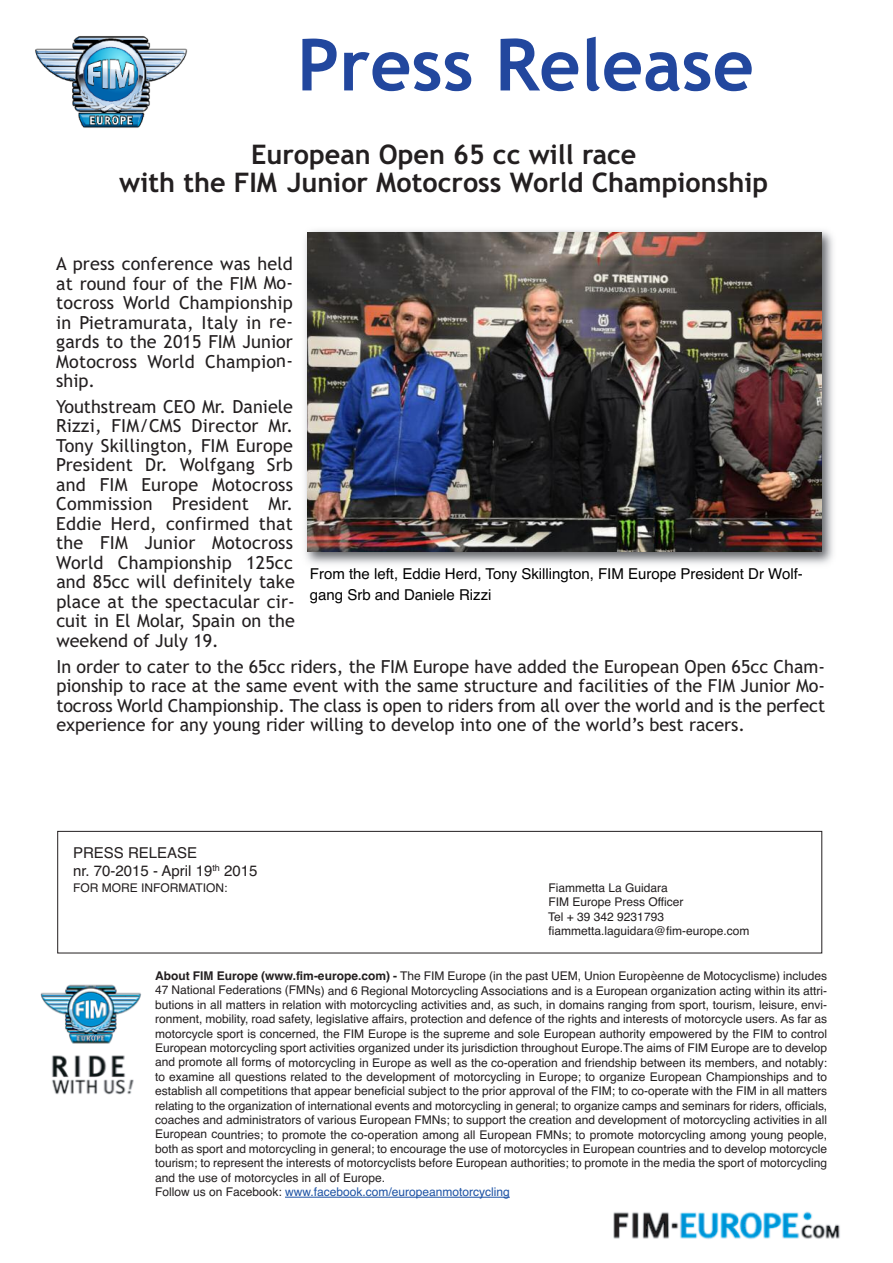
<style>
.page{position:relative;width:893px;height:1263px;background:#fff}
.page>*{position:absolute;margin:0;border:0;box-sizing:border-box;transform-origin:0 0}
.t1{font:700 72px "Trebuchet MS";color:#22479e}
.t2{font:700 27px/27.6px "Trebuchet MS";color:#231f20;text-align:center}
.t3{font:18px/19.5px "Trebuchet MS";color:#231f20;text-align:justify}
.t4{font:15px "Helvetica";color:#000}
.t5{font:15px/18px "Helvetica";color:#231f20}
.t6{font:12px/14.4px "Helvetica";color:#231f20}
.s1{font-weight:700}
.s2{color:#1c52a4}
</style>
<div class="page">
<img style="left:35px;top:36px;width:153px;height:92px">
<img style="left:305px;top:230px;width:528px;height:334px">
<img style="left:308px;top:233px;width:513px;height:318px">
<img style="left:613px;top:1211px;width:227px;height:29px">
<hr style="left:285px;top:1197px;width:225px;height:1px;background:#1c52a4">
<div style="left:57px;top:831px;width:765px;height:122px;border:1px solid #231f20"></div>
<img style="left:40px;top:984px;width:101px;height:60px">
<img style="left:52px;top:1055px;width:82px;height:40px">
<h1 class="t1" style="left:297px;top:24px;width:458px">Press Release</h1>
<h2 class="t2" style="left:119px;top:141px;width:650px">European Open 65 cc will race<br>with the FIM Junior Motocross World Championship</h2>
<h3 class="t3" style="left:56px;top:254px;width:238px">A press conference was held at round four of the FIM Mo&shy;tocross World Championship in Pietramurata, Italy in re&shy;gards to the 2015 FIM Junior Motocross World Champion&shy;ship.</h3>
<p class="t3" style="left:56px;top:397px;width:240px">Youthstream CEO Mr. Daniele Rizzi, FIM/CMS Director Mr.<br>Tony Skillington, FIM Europe President Dr. Wolfgang Srb and FIM Europe Motocross Commission President Mr.<br>Eddie Herd, confirmed that the FIM Junior Motocross World Championship 125cc and 85cc will definitely take place at the spectacular cir&shy;cuit in El Molar, Spain on the weekend of July 19.</p>
<p class="t3" style="left:56px;top:657px;width:770px">In order to cater to the 65cc riders, the FIM Europe have added the European Open 65cc Cham&shy;pionship to race at the same event with the same structure and facilities of the FIM Junior Mo&shy;tocross World Championship. The class is open to riders from all over the world and is the perfect experience for any young rider willing to develop into one of the world’s best racers.</p>
<p class="t4" style="left:310px;top:565px;width:494px">From the left, Eddie Herd, Tony Skillington, FIM Europe President Dr Wolf-</p>
<p class="t5" style="left:73px;top:844px;width:186px">PRESS RELEASE<br>nr. 70-2015 - April 19<sup>th</sup> 2015</p>
<p class="t6" style="left:73px;top:880px;width:156px">FOR MORE INFORMATION:</p>
<p class="t6" style="left:548px;top:880px;width:203px">Fiammetta La Guidara<br>FIM Europe Press Officer<br>Tel + 39 342 9231793 fiammetta.laguidara@fim-europe.com</p>
<p class="t6" style="left:155px;top:969px;width:674px"><span class="s1">About FIM Europe (www.fim-europe.com) -</span> The FIM Europe (in the past UEM, Union Europèenne de Motocyclisme) includes 47 National Federations (FMNs) and 6 Regional Motorcycling Associations and is a European organization acting within its attri&shy;butions in all matters in relation with motorcycling activities and, as such, in domains ranging from sport, tourism, leisure, envi&shy;ronment, mobility, road safety, legislative affairs, protection and defence of the rights and interests of motorcycle users. As far as motorcycle sport is concerned, the FIM Europe is the supreme and sole European authority empowered by the FIM to control European motorcycling sport activities organized under its jurisdiction throughout Europe.The aims of FIM Europe are to develop and promote all forms of motorcycling in Europe as well as the co-operation and friendship between its members, and notably: to examine all questions related to the development of motorcycling in Europe; to organize European Championships and to establish all competitions that appear beneficial subject to the prior approval of the FIM; to co-operate with the FIM in all matters relating to the organization of international events and motorcycling in general; to organize camps and seminars for riders, officials, coaches and administrators of various European FMNs; to support the creation and development of motorcycling activities in all European countries; to promote the co-operation among all European FMNs; to promote motorcycling among young people, both as sport and motorcycling in general; to encourage the use of motorcycles in European countries and to develop motorcycle tourism; to represent the interests of motorcyclists before European authorities; to promote in the media the sport of motorcycling and the use of motorcycles in all of Europe.<br>Follow us on Facebook: <span class="s2">www.facebook.com/europeanmotorcycling</span></p>
</div>
